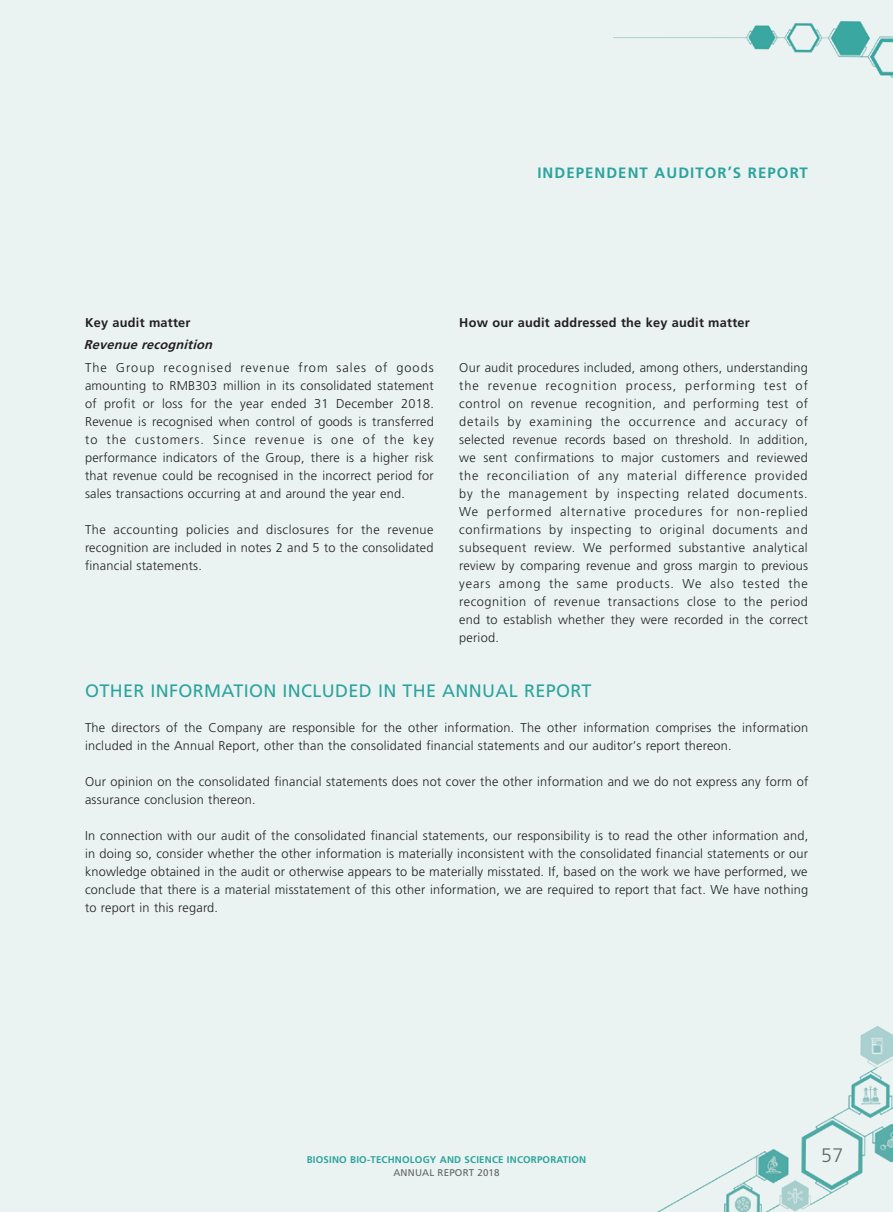
<style>
.page{position:relative;width:893px;height:1212px;background:#eaf3f2}
.page>*{position:absolute;margin:0;border:0;box-sizing:border-box;transform-origin:0 0}
.t1{font:300 19.5px "Frutiger LT Std";color:#636366}
.Heading_1{font:18px "Frutiger LT Std";letter-spacing:.02em;color:#2da39d}
.t2{font:700 15px "Frutiger LT Std";letter-spacing:.07em;color:#2da39d}
.Body_Text{font:300 12.75px/18px "Frutiger LT Std";letter-spacing:.02em;color:#231f20;text-align:justify}
.Body_Text-2{font:700 12.75px "Frutiger LT Std";letter-spacing:.02em;color:#231f20}
.Body_Text-3{font:italic 700 12.75px "Frutiger LT Std";color:#231f20}
.t3{font:700 9.75px "Frutiger LT Std";letter-spacing:.02em;color:#2da39d}
.t4{font:9.75px "Frutiger LT Std";letter-spacing:.02em;color:#636366}
</style>
<div class="page">
<p class="t2" style="left:537px;top:164px;width:272px">INDEPENDENT AUDITOR’S REPORT</p>
<p class="Body_Text-2" style="left:85px;top:315px;width:107px">Key audit matter</p>
<p class="Body_Text-2" style="left:459px;top:315px;width:292px">How our audit addressed the key audit matter</p>
<p class="Body_Text-3" style="left:84px;top:337px;width:134px">Revenue recognition</p>
<p class="Body_Text" style="left:85px;top:358px;width:350px">The Group recognised revenue from sales of goods amounting to RMB303 million in its consolidated statement of profit or loss for the year ended 31 December 2018.<br>Revenue is recognised when control of goods is transferred to the customers. Since revenue is one of the key performance indicators of the Group, there is a higher risk that revenue could be recognised in the incorrect period for sales transactions occurring at and around the year end.</p>
<p class="Body_Text" style="left:85px;top:520px;width:350px">The accounting policies and disclosures for the revenue recognition are included in notes 2 and 5 to the consolidated financial statements.</p>
<p class="Body_Text" style="left:459px;top:358px;width:350px">Our audit procedures included, among others, understanding the revenue recognition process, performing test of control on revenue recognition, and performing test of details by examining the occurrence and accuracy of selected revenue records based on threshold. In addition, we sent confirmations to major customers and reviewed the reconciliation of any material difference provided by the management by inspecting related documents.<br>We performed alternative procedures for non-replied confirmations by inspecting to original documents and subsequent review. We performed substantive analytical review by comparing revenue and gross margin to previous years among the same products. We also tested the recognition of revenue transactions close to the period end to establish whether they were recorded in the correct period.</p>
<p class="Heading_1" style="left:85px;top:680px;width:508px">OTHER INFORMATION INCLUDED IN THE ANNUAL REPORT</p>
<p class="Body_Text" style="left:85px;top:719px;width:725px">The directors of the Company are responsible for the other information. The other information comprises the information included in the Annual Report, other than the consolidated financial statements and our auditor’s report thereon.</p>
<p class="Body_Text" style="left:85px;top:773px;width:725px">Our opinion on the consolidated financial statements does not cover the other information and we do not express any form of assurance conclusion thereon.</p>
<p class="Body_Text" style="left:85px;top:827px;width:725px">In connection with our audit of the consolidated financial statements, our responsibility is to read the other information and, in doing so, consider whether the other information is materially inconsistent with the consolidated financial statements or our knowledge obtained in the audit or otherwise appears to be materially misstated. If, based on the work we have performed, we conclude that there is a material misstatement of this other information, we are required to report that fact. We have nothing to report in this regard.</p>
<p class="t3" style="left:307px;top:1154px;width:281px">BIOSINO BIO-TECHNOLOGY AND SCIENCE INCORPORATION</p>
<p class="t1" style="left:821px;top:1144px;width:24px">57</p>
<p class="t4" style="left:393px;top:1166px;width:108px">ANNUAL REPORT 2018</p>
</div>
